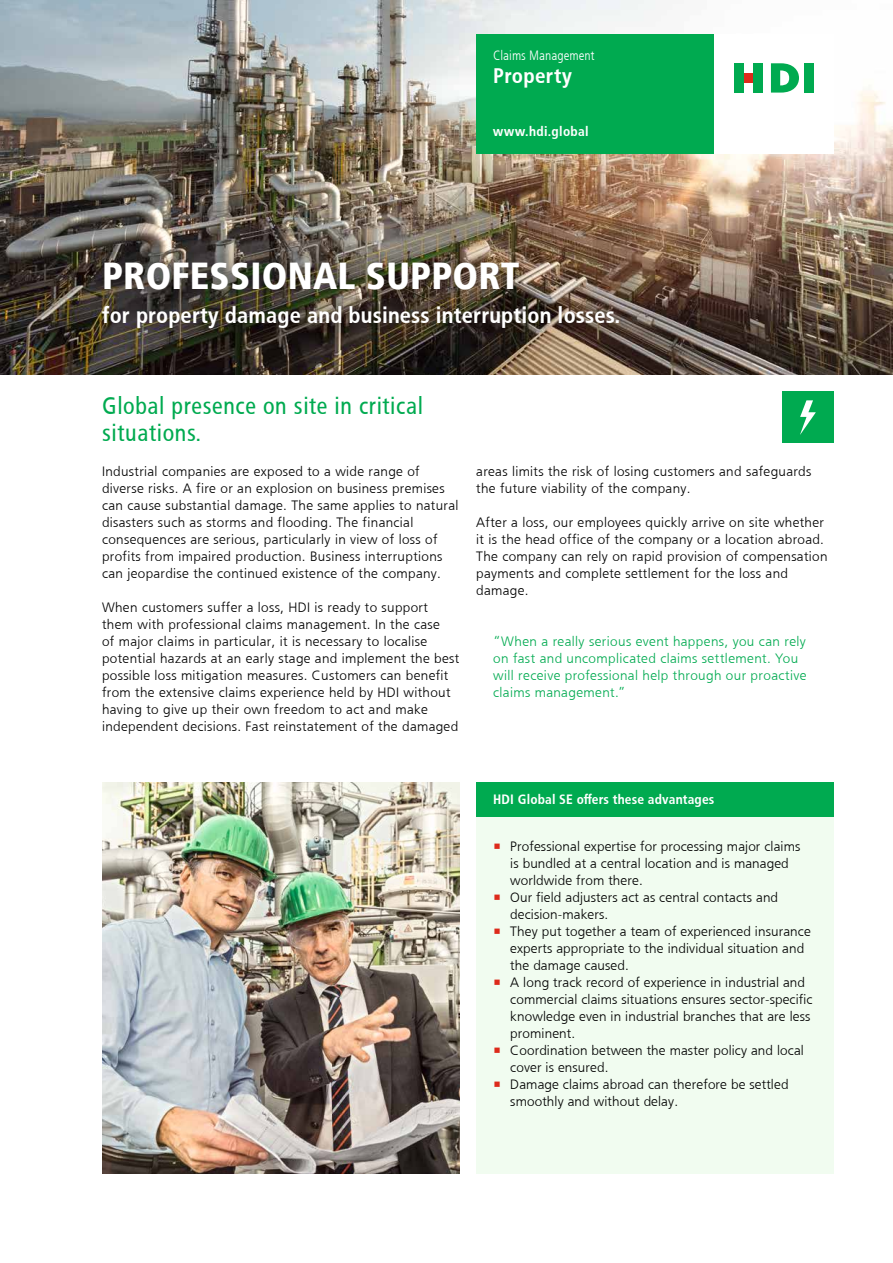
<style>
.page{position:relative;width:893px;height:1263px;background:#fff}
.page>*{position:absolute;margin:0;border:0;box-sizing:border-box;transform-origin:0 0}
.t1{font:37.5px "HDI Gerling Sans Cond Black";letter-spacing:.005em;color:#fff}
.t2{font:24px/27px "HDI Gerling Sans Cond Regular";letter-spacing:.025em;color:#00aa50}
.t3{font:22.5px "HDI Gerling Sans Cond Bold";letter-spacing:.005em;color:#fff}
.t4{font:21px "HDI Gerling Sans Cond Bold";letter-spacing:.015em;color:#fff}
.t5{font:13.5px/17px "HDI Gerling Sans Light";letter-spacing:.025em;color:#000}
.t6{font:13.5px/17px "HDI Gerling Sans Light";letter-spacing:.03em;color:#00aa50}
.t7{font:13.5px "HDI Gerling Sans Cond Bold";letter-spacing:.01em;color:#fff}
.t8{font:13.5px "HDI Gerling Sans Cond Light";color:#fff}
.s1{color:#dd2a1b}
</style>
<div class="page">
<img style="left:0;top:0;width:893px;height:374px">
<div style="left:476px;top:816px;width:357px;height:358px;background:#f1fcf0"></div>
<div style="left:476px;top:782px;width:357px;height:34px;background:#00aa50"></div>
<div style="left:90px;top:249px;width:542px;height:93px;background:#000;opacity:.4"></div>
<div style="left:476px;top:34px;width:238px;height:119px;background:#00aa50"></div>
<div style="left:714px;top:34px;width:119px;height:119px;background:#fff"></div>
<div style="left:744px;top:73px;width:9px;height:10px;background:#dd2a1b"></div>
<svg style="left:771px;top:63px;width:28px;height:30px"></svg>
<div style="left:804px;top:63px;width:10px;height:30px;background:#00aa50"></div>
<div style="left:753px;top:63px;width:10px;height:30px;background:#00aa50"></div>
<div style="left:734px;top:63px;width:10px;height:30px;background:#00aa50"></div>
<div style="left:782px;top:391px;width:51px;height:51px;background:#00aa50"></div>
<svg style="left:800px;top:400px;width:16px;height:35px"></svg>
<img style="left:102px;top:782px;width:357px;height:392px">
<p class="t8" style="left:493px;top:48px;width:103px">Claims Management</p>
<h3 class="t4" style="left:493px;top:63px;width:80px">Property</h3>
<p class="t7" style="left:493px;top:124px;width:97px">www.hdi.global</p>
<h1 class="t1" style="left:102px;top:253px;width:419px">PROFESSIONAL SUPPORT</h1>
<h3 class="t3" style="left:102px;top:302px;width:520px">for property damage and business interruption losses.</h3>
<h2 class="t2" style="left:102px;top:393px;width:323px">Global presence on site in critical situations.</h2>
<p class="t5" style="left:102px;top:463px;width:358px">Industrial companies are exposed to a wide range of diverse risks. A fire or an explosion on business premises can cause substantial damage. The same applies to natural disasters such as storms and flooding. The financial consequences are serious, particularly in view of loss of profits from impaired production. Business interruptions can jeopardise the continued existence of the company.</p>
<p class="t5" style="left:102px;top:599px;width:359px">When customers suffer a loss, HDI is ready to support them with professional claims management. In the case<br>of major claims in particular, it is necessary to localise potential hazards at an early stage and implement the best possible loss mitigation measures. Customers can benefit from the extensive claims experience held by HDI without having to give up their own freedom to act and make independent decisions. Fast reinstatement of the damaged</p>
<p class="t5" style="left:476px;top:463px;width:337px">areas limits the risk of losing customers and safeguards the future viability of the company.</p>
<p class="t5" style="left:476px;top:514px;width:353px">After a loss, our employees quickly arrive on site whether it is the head office of the company or a location abroad.<br>The company can rely on rapid provision of compensation payments and complete settlement for the loss and damage.</p>
<p class="t6" style="left:493px;top:633px;width:315px">“When a really serious event happens, you can rely on fast and uncomplicated claims settlement. You will receive professional help through our proactive claims management.”</p>
<p class="t7" style="left:493px;top:792px;width:223px">HDI Global SE offers these advantages</p>
<p class="t5" style="left:510px;top:837px;width:292px;text-indent:-17px"><span class="s1">•</span> Professional expertise for processing major claims is bundled at a central location and is managed worldwide from there.</p>
<p class="t5" style="left:510px;top:888px;width:269px;text-indent:-17px"><span class="s1">•</span> Our field adjusters act as central contacts and decision-makers.</p>
<p class="t5" style="left:510px;top:922px;width:302px;text-indent:-17px"><span class="s1">•</span> They put together a team of experienced insurance experts appropriate to the individual situation and the damage caused.</p>
<p class="t5" style="left:510px;top:973px;width:304px;text-indent:-17px"><span class="s1">•</span> A long track record of experience in industrial and commercial claims situations ensures sector-specific knowledge even in industrial branches that are less prominent.</p>
<p class="t5" style="left:510px;top:1041px;width:295px;text-indent:-17px"><span class="s1">•</span> Coordination between the master policy and local cover is ensured.</p>
<p class="t5" style="left:510px;top:1076px;width:280px;text-indent:-17px"><span class="s1">•</span> Damage claims abroad can therefore be settled smoothly and without delay.</p>
</div>
